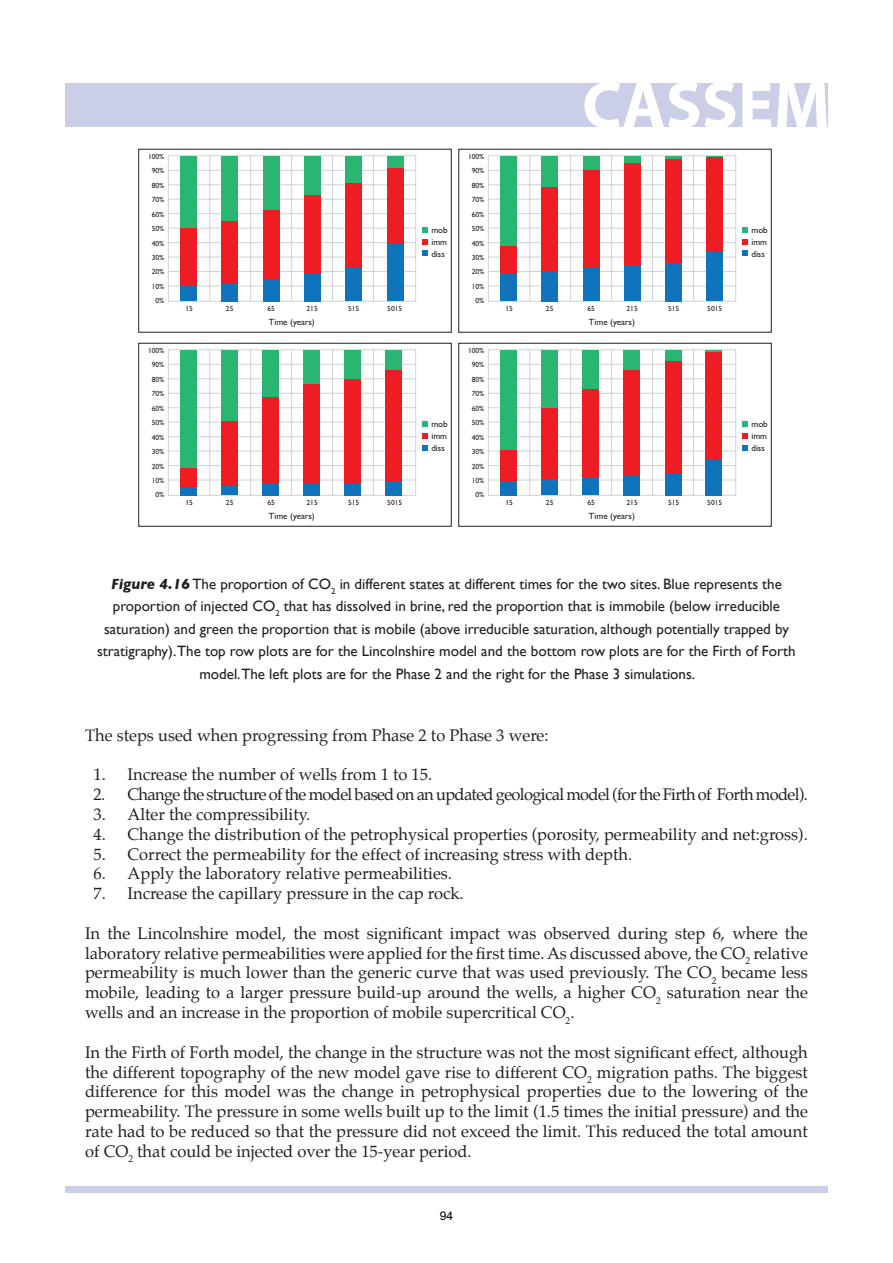
<style>
.page{position:relative;width:893px;height:1263px;background:#fff}
.page>*{position:absolute;margin:0;border:0;box-sizing:border-box;transform-origin:0 0}
.t1{font:700 66.9px "Myriad Pro";color:#fff}
.Body{font:16.5px/19.8px "Palatino";color:#231f20;text-align:justify}
.Indent{font:16.5px "Palatino";color:#231f20}
.Indent-2{font:16.5px "Palatino";letter-spacing:-.04em;color:#231f20}
.t2{font:15px/22.5px "Gill Sans";color:#231f20;text-align:center}
.t3{font:12px "Arial";color:#000}
.t4{font:9px/12px "Gill Sans";color:#231f20;text-align:justify}
.t5{font:7.5px/14.4px "Gill Sans";color:#231f20;text-align:right}
.s1{font-weight:700;font-style:italic}
</style>
<div class="page">
<div style="left:66px;top:1187px;width:762px;height:6px;background:#cbcee7"></div>
<div style="left:65px;top:83px;width:762px;height:44px;background:#cbcee7"></div>
<svg style="left:168px;top:155px;width:248px;height:147px"></svg>
<svg style="left:423px;top:227px;width:5px;height:6px"></svg>
<svg style="left:423px;top:239px;width:5px;height:6px"></svg>
<svg style="left:423px;top:251px;width:5px;height:5px"></svg>
<div style="left:138px;top:149px;width:314px;height:184px;border:1px solid #231f20"></div>
<svg style="left:743px;top:227px;width:5px;height:6px"></svg>
<svg style="left:743px;top:239px;width:5px;height:6px"></svg>
<svg style="left:743px;top:251px;width:5px;height:5px"></svg>
<div style="left:458px;top:149px;width:314px;height:184px;border:1px solid #231f20"></div>
<svg style="left:168px;top:349px;width:248px;height:147px"></svg>
<svg style="left:423px;top:421px;width:5px;height:6px"></svg>
<svg style="left:423px;top:433px;width:5px;height:6px"></svg>
<svg style="left:423px;top:445px;width:5px;height:5px"></svg>
<div style="left:138px;top:343px;width:314px;height:184px;border:1px solid #231f20"></div>
<svg style="left:743px;top:421px;width:5px;height:6px"></svg>
<svg style="left:743px;top:433px;width:5px;height:6px"></svg>
<svg style="left:743px;top:445px;width:5px;height:5px"></svg>
<div style="left:458px;top:343px;width:314px;height:184px;border:1px solid #231f20"></div>
<div style="left:181px;top:156px;width:16px;height:72px;background:#2bb572"></div>
<div style="left:181px;top:228px;width:16px;height:58px;background:#ee1d23"></div>
<div style="left:181px;top:286px;width:16px;height:15px;background:#1074bc"></div>
<div style="left:181px;top:350px;width:16px;height:118px;background:#2bb572"></div>
<div style="left:181px;top:468px;width:16px;height:19px;background:#ee1d23"></div>
<div style="left:181px;top:487px;width:16px;height:8px;background:#1074bc"></div>
<div style="left:222px;top:350px;width:16px;height:71px;background:#2bb572"></div>
<div style="left:222px;top:421px;width:16px;height:65px;background:#ee1d23"></div>
<div style="left:222px;top:486px;width:16px;height:9px;background:#1074bc"></div>
<div style="left:263px;top:350px;width:16px;height:48px;background:#2bb572"></div>
<div style="left:263px;top:398px;width:16px;height:86px;background:#ee1d23"></div>
<div style="left:263px;top:484px;width:16px;height:11px;background:#1074bc"></div>
<div style="left:304px;top:350px;width:16px;height:35px;background:#2bb572"></div>
<div style="left:304px;top:385px;width:16px;height:99px;background:#ee1d23"></div>
<div style="left:304px;top:484px;width:16px;height:11px;background:#1074bc"></div>
<div style="left:345px;top:350px;width:16px;height:29px;background:#2bb572"></div>
<div style="left:345px;top:379px;width:16px;height:104px;background:#ee1d23"></div>
<div style="left:345px;top:483px;width:16px;height:12px;background:#1074bc"></div>
<div style="left:386px;top:350px;width:16px;height:20px;background:#2bb572"></div>
<div style="left:386px;top:370px;width:16px;height:111px;background:#ee1d23"></div>
<div style="left:386px;top:481px;width:16px;height:14px;background:#1074bc"></div>
<svg style="left:488px;top:349px;width:249px;height:147px"></svg>
<div style="left:706px;top:352px;width:16px;height:108px;background:#ee1d23"></div>
<div style="left:706px;top:460px;width:16px;height:35px;background:#1074bc"></div>
<svg style="left:488px;top:155px;width:249px;height:147px"></svg>
<div style="left:707px;top:157px;width:16px;height:94px;background:#ee1d23"></div>
<div style="left:707px;top:251px;width:16px;height:50px;background:#1074bc"></div>
<div style="left:222px;top:156px;width:16px;height:66px;background:#2bb572"></div>
<div style="left:222px;top:222px;width:16px;height:62px;background:#ee1d23"></div>
<div style="left:222px;top:284px;width:16px;height:17px;background:#1074bc"></div>
<div style="left:263px;top:156px;width:16px;height:54px;background:#2bb572"></div>
<div style="left:263px;top:210px;width:16px;height:70px;background:#ee1d23"></div>
<div style="left:263px;top:280px;width:16px;height:21px;background:#1074bc"></div>
<div style="left:304px;top:156px;width:16px;height:39px;background:#2bb572"></div>
<div style="left:304px;top:195px;width:16px;height:79px;background:#ee1d23"></div>
<div style="left:304px;top:274px;width:16px;height:27px;background:#1074bc"></div>
<div style="left:345px;top:156px;width:17px;height:27px;background:#2bb572"></div>
<div style="left:345px;top:183px;width:17px;height:85px;background:#ee1d23"></div>
<div style="left:345px;top:268px;width:17px;height:33px;background:#1074bc"></div>
<div style="left:387px;top:156px;width:16px;height:12px;background:#2bb572"></div>
<div style="left:387px;top:168px;width:16px;height:76px;background:#ee1d23"></div>
<div style="left:387px;top:244px;width:16px;height:57px;background:#1074bc"></div>
<p class="t5" style="left:148px;top:149px;width:18px">100%<br>90%<br>80%<br>70%<br>60%<br>50%<br>40%<br>30%<br>20%<br>10%<br>0%</p>
<p class="t5" style="left:148px;top:343px;width:18px">100%<br>90%<br>80%<br>70%<br>60%<br>50%<br>40%<br>30%<br>20%<br>10%<br>0%</p>
<p class="t5" style="left:306px;top:301px;width:13px">215</p>
<p class="t5" style="left:348px;top:301px;width:13px">515</p>
<p class="t5" style="left:387px;top:301px;width:16px">5015</p>
<p class="t5" style="left:185px;top:301px;width:9px">15</p>
<p class="t5" style="left:226px;top:301px;width:9px">25</p>
<p class="t5" style="left:267px;top:301px;width:9px">65</p>
<p class="t4" style="left:269px;top:316px;width:47px">Time (years)</p>
<p class="t5" style="left:306px;top:495px;width:13px">215</p>
<p class="t5" style="left:348px;top:495px;width:13px">515</p>
<p class="t5" style="left:387px;top:495px;width:16px">5015</p>
<p class="t5" style="left:185px;top:495px;width:9px">15</p>
<p class="t5" style="left:226px;top:495px;width:9px">25</p>
<p class="t5" style="left:267px;top:495px;width:9px">65</p>
<p class="t4" style="left:269px;top:510px;width:47px">Time (years)</p>
<p class="t4" style="left:431px;top:223px;width:18px">mob imm diss</p>
<p class="t4" style="left:431px;top:417px;width:18px">mob imm diss</p>
<p class="t5" style="left:468px;top:149px;width:18px">100%<br>90%<br>80%<br>70%<br>60%<br>50%<br>40%<br>30%<br>20%<br>10%<br>0%</p>
<p class="t5" style="left:468px;top:343px;width:18px">100%<br>90%<br>80%<br>70%<br>60%<br>50%<br>40%<br>30%<br>20%<br>10%<br>0%</p>
<h1 class="t1" style="left:582px;top:62px;width:250px">CASSEM</h1>
<p class="t5" style="left:626px;top:301px;width:13px">215</p>
<p class="t5" style="left:668px;top:301px;width:13px">515</p>
<p class="t5" style="left:707px;top:301px;width:16px">5015</p>
<p class="t5" style="left:505px;top:301px;width:9px">15</p>
<p class="t5" style="left:546px;top:301px;width:9px">25</p>
<p class="t5" style="left:587px;top:301px;width:9px">65</p>
<p class="t4" style="left:589px;top:316px;width:47px">Time (years)</p>
<p class="t4" style="left:751px;top:223px;width:18px">mob imm diss</p>
<p class="t5" style="left:626px;top:495px;width:13px">215</p>
<p class="t5" style="left:668px;top:495px;width:13px">515</p>
<p class="t5" style="left:707px;top:495px;width:16px">5015</p>
<p class="t5" style="left:505px;top:495px;width:9px">15</p>
<p class="t5" style="left:546px;top:495px;width:9px">25</p>
<p class="t5" style="left:587px;top:495px;width:9px">65</p>
<p class="t4" style="left:589px;top:510px;width:47px">Time (years)</p>
<p class="t4" style="left:751px;top:417px;width:18px">mob imm diss</p>
<p class="t2" style="left:97px;top:572px;width:700px"><span class="s1">Figure 4.16</span> The proportion of CO<sub>2</sub> in different states at different times for the two sites. Blue represents the proportion of injected CO<sub>2</sub> that has dissolved in brine, red the proportion that is immobile (below irreducible saturation) and green the proportion that is mobile (above irreducible saturation, although potentially trapped by stratigraphy).The top row plots are for the Lincolnshire model and the bottom row plots are for the Firth of Forth model.The left plots are for the Phase 2 and the right for the Phase 3 simulations.</p>
<p class="Body" style="left:85px;top:725px;width:465px">The steps used when progressing from Phase 2 to Phase 3 were:</p>
<p class="Indent" style="left:94px;top:761px;width:340px">1. Increase the number of wells from 1 to 15.</p>
<p class="Indent-2" style="left:94px;top:781px;width:716px">2. Change the structure of the model based on an updated geological model (for the Firth of Forth model).</p>
<p class="Indent" style="left:94px;top:801px;width:218px">3. Alter the compressibility.</p>
<p class="Indent" style="left:94px;top:820px;width:716px">4. Change the distribution of the petrophysical properties (porosity, permeability and net:gross).</p>
<p class="Indent" style="left:94px;top:840px;width:540px">5. Correct the permeability for the effect of increasing stress with depth.</p>
<p class="Indent" style="left:94px;top:860px;width:360px">6. Apply the laboratory relative permeabilities.</p>
<p class="Indent" style="left:94px;top:880px;width:372px">7. Increase the capillary pressure in the cap rock.</p>
<p class="Body" style="left:85px;top:923px;width:724px">In the Lincolnshire model, the most significant impact was observed during step 6, where the laboratory relative permeabilities were applied for the first time. As discussed above, the CO<sub>2</sub> relative permeability is much lower than the generic curve that was used previously. The CO<sub>2</sub> became less mobile, leading to a larger pressure build-up around the wells, a higher CO<sub>2</sub> saturation near the wells and an increase in the proportion of mobile supercritical CO<sub>2</sub>.</p>
<p class="Body" style="left:85px;top:1042px;width:724px">In the Firth of Forth model, the change in the structure was not the most significant effect, although the different topography of the new model gave rise to different CO<sub>2</sub> migration paths. The biggest difference for this model was the change in petrophysical properties due to the lowering of the permeability. The pressure in some wells built up to the limit (1.5 times the initial pressure) and the rate had to be reduced so that the pressure did not exceed the limit. This reduced the total amount of CO<sub>2</sub> that could be injected over the 15-year period.</p>
<p class="t3" style="left:440px;top:1207px;width:15px">94</p>
</div>
